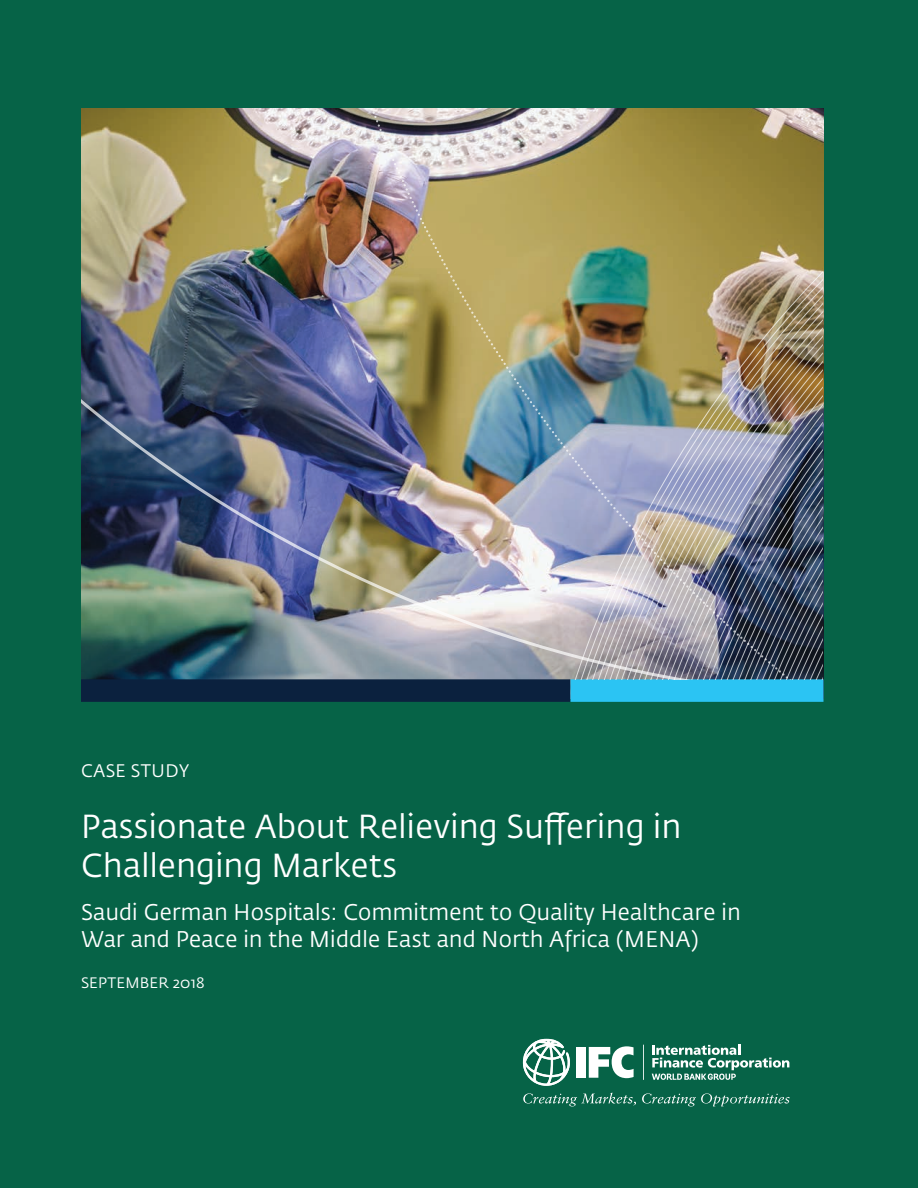
<style>
.page{position:relative;width:918px;height:1188px;background:#066347}
.page>*{position:absolute;margin:0;border:0;box-sizing:border-box;transform-origin:0 0}
.t1{font:33px/39.6px "Fedra Sans Std";letter-spacing:.015em;color:#fff}
.t2{font:22.5px/27px "Fedra Sans Std";letter-spacing:.015em;color:#fff}
.t3{font:18px "Fedra Sans Std";letter-spacing:.025em;color:#fff}
.t4{font:15px "Fedra Sans Std";letter-spacing:.015em;color:#fff}
</style>
<div class="page">
<img style="left:81px;top:109px;width:212px;height:158px">
<svg style="left:523px;top:1093px;width:267px;height:14px"></svg>
<div style="left:576px;top:1047px;width:9px;height:31px;background:#fff"></div>
<svg style="left:589px;top:1046px;width:45px;height:32px"></svg>
<svg style="left:652px;top:1045px;width:137px;height:35px"></svg>
<hr style="left:643px;top:1045px;width:1px;height:35px;background:#fff">
<svg style="left:523px;top:1039px;width:47px;height:47px"></svg>
<div style="left:81px;top:679px;width:489px;height:23px;background:#0b213e"></div>
<div style="left:570px;top:679px;width:254px;height:23px;background:#2bc4f3"></div>
<img style="left:293px;top:109px;width:531px;height:570px">
<img style="left:81px;top:267px;width:731px;height:412px">
<p class="t3" style="left:81px;top:760px;width:110px">CASE STUDY</p>
<h1 class="t1" style="left:81px;top:807px;width:602px">Passionate About Relieving Suffering in<br>Challenging Markets</h1>
<p class="t2" style="left:81px;top:899px;width:661px">Saudi German Hospitals: Commitment to Quality Healthcare in<br>War and Peace in the Middle East and North Africa (MENA)</p>
<p class="t4" style="left:81px;top:974px;width:125px">SEPTEMBER 2018</p>
</div>
